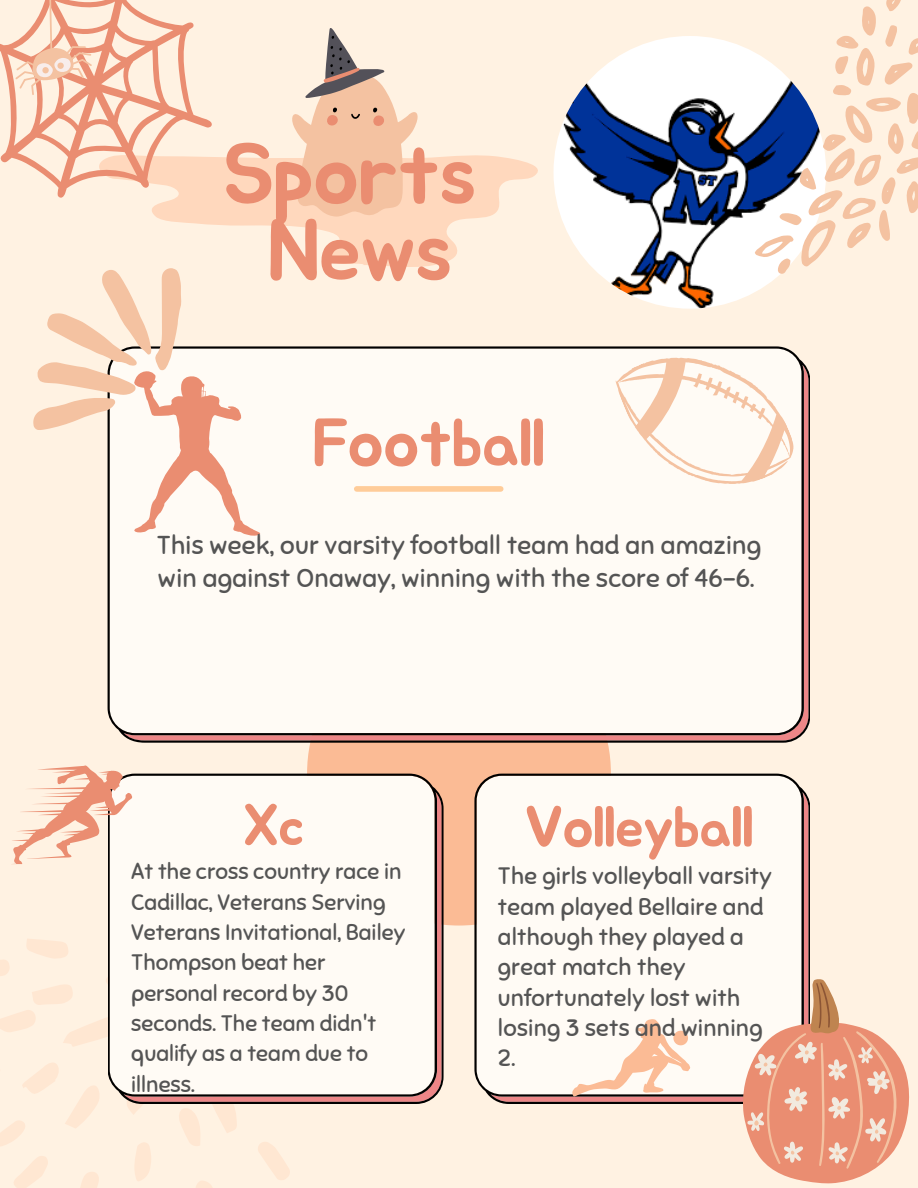
<style>
.page{position:relative;width:918px;height:1188px;background:#fff2e2}
.page>*{position:absolute;margin:0;border:0;box-sizing:border-box;transform-origin:0 0}
.t1{font:85.2px "Jua";letter-spacing:-.025em;color:#ea8d71}
.t2{font:67.35px "Jua";letter-spacing:-.025em;color:#ea8d71}
.t3{font:57.9px "Jua";letter-spacing:-.025em;color:#ea8d71}
.t4{font:25.8px/32.7px "Sniglet";letter-spacing:.01em;color:#545454}
.t5{font:23.7px/30.3px "Sniglet";letter-spacing:.01em;color:#545454}
.t6{font:22.35px/30.3px "Sniglet";color:#545454}
</style>
<div class="page">
<div style="left:307px;top:622px;width:304px;height:304px;background:#fbbb95;border-radius:50%"></div>
<div style="left:108px;top:346px;width:702px;height:397px;background:#fffbf5"></div>
<svg style="left:258px;top:1142px;width:32px;height:38px"></svg>
<svg style="left:0;top:939px;width:237px;height:249px"></svg>
<svg style="left:108px;top:774px;width:336px;height:330px;background:#f5eee8"></svg>
<div style="left:474px;top:774px;width:336px;height:330px;background:#fffbf5"></div>
<img style="left:554px;top:36px;width:272px;height:273px;border-radius:50%">
<div style="left:357px;top:486px;width:144px;height:6px;background:#fc9"></div>
<svg style="left:611px;top:346px;width:191px;height:172px;background:#f9eee4"></svg>
<svg style="left:12px;top:765px;width:120px;height:99px"></svg>
<svg style="left:755px;top:0;width:163px;height:274px"></svg>
<svg style="left:152px;top:155px;width:386px;height:112px;fill:#ffd8bd"></svg>
<svg style="left:741px;top:979px;width:169px;height:205px"></svg>
<svg style="left:290px;top:28px;width:128px;height:189px"></svg>
<svg style="left:0;top:0;width:213px;height:198px"></svg>
<svg style="left:33px;top:268px;width:229px;height:269px"></svg>
<svg style="left:572px;top:1019px;width:118px;height:78px;background:#f6e1d2"></svg>
<p class="t1" style="left:223px;top:135px;width:256px">Sports</p>
<p class="t1" style="left:267px;top:212px;width:187px">News</p>
<p class="t2" style="left:312px;top:412px;width:235px">Football</p>
<p class="t4" style="left:157px;top:529px;width:606px">This week, our varsity football team had an amazing win against Onaway, winning with the score of 46-6.</p>
<p class="t3" style="left:243px;top:799px;width:63px">Xc</p>
<p class="t3" style="left:524px;top:800px;width:231px">Volleyball</p>
<p class="t6" style="left:131px;top:857px;width:276px">At the cross country race in<br>Cadillac, Veterans Serving<br>Veterans Invitational, Bailey<br>Thompson beat her personal record by 30 seconds. The team didn't qualify as a team due to illness.</p>
<p class="t5" style="left:498px;top:861px;width:276px">The girls volleyball varsity team played Bellaire and although they played a great match they unfortunately lost with losing 3 sets and winning<br>2.</p>
</div>
